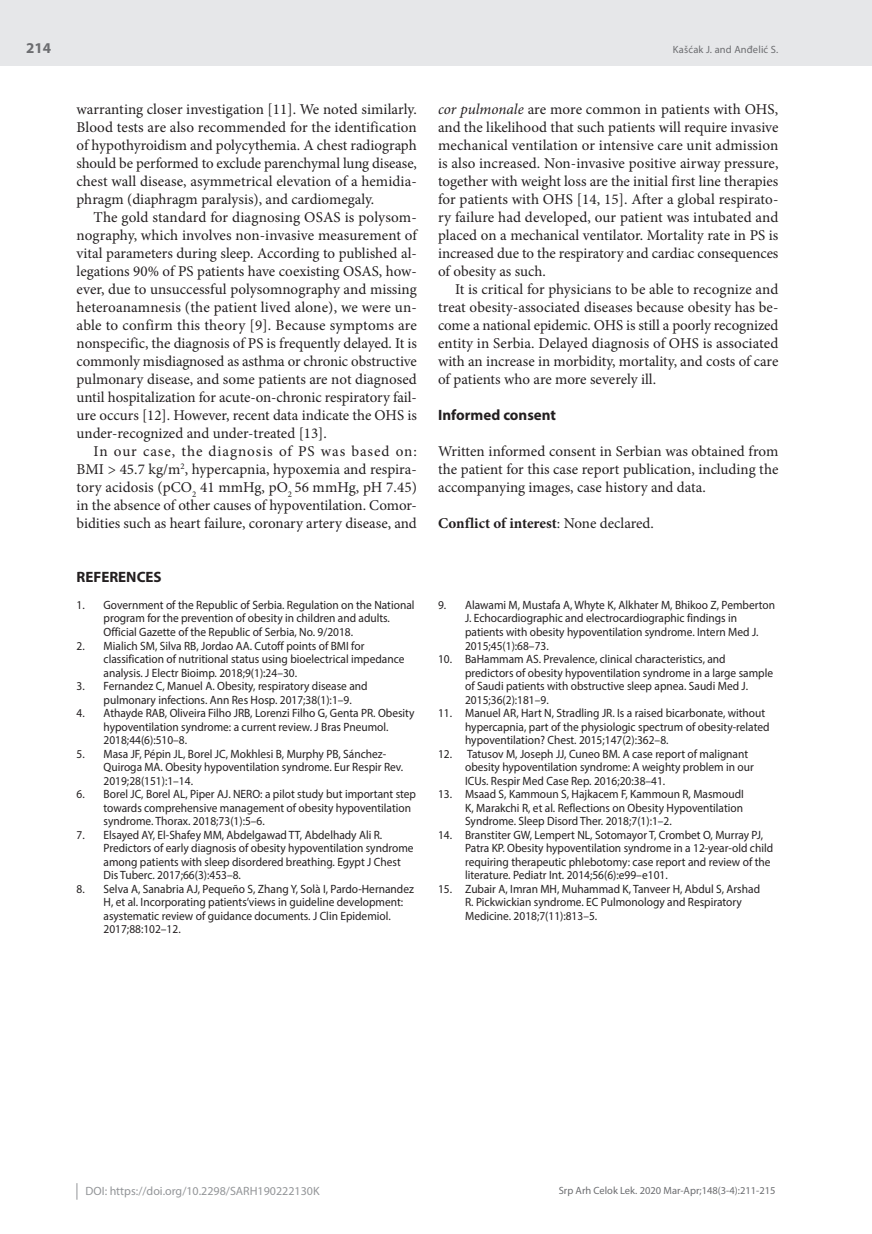
<style>
.page{position:relative;width:872px;height:1234px;background:#fff}
.page>*{position:absolute;margin:0;border:0;box-sizing:border-box;transform-origin:0 0}
.t1{font:15px/18px "Minion Pro";letter-spacing:-.005em;color:#231f20;text-align:justify}
.t2{font:700 15px "Minion Pro";color:#231f20}
.t3{font:700 15px "Myriad Pro";color:#231f20}
.t4{font:700 15px "Myriad Pro";color:#6c6d70}
.t5{font:12px/13.5px "Myriad Pro";color:#231f20;scale:.95 1}
.t6{font:12px "Myriad Pro";color:#939598}
.t7{font:10.5px "Myriad Pro";color:#6c6d70}
.s1{font-style:italic}
.s2{font-weight:400}
</style>
<div class="page">
<div style="left:0;top:0;width:872px;height:66px;background:#e6e7e9"></div>
<svg style="left:77px;top:1183px;width:1px;height:16px"></svg>
<p class="t4" style="left:26px;top:38px;width:26px">214</p>
<p class="t1" style="left:77px;top:100px;width:342px">warranting closer investigation [11]. We noted similarly.<br>Blood tests are also recommended for the identification of hypothyroidism and polycythemia. A chest radiograph should be performed to exclude parenchymal lung disease, chest wall disease, asymmetrical elevation of a hemidia&shy;phragm (diaphragm paralysis), and cardiomegaly.</p>
<p class="t1" style="left:77px;top:208px;width:342px;text-indent:17px">The gold standard for diagnosing OSAS is polysom&shy;nography, which involves non-invasive measurement of vital parameters during sleep. According to published al&shy;legations 90% of PS patients have coexisting OSAS, how&shy;ever, due to unsuccessful polysomnography and missing heteroanamnesis (the patient lived alone), we were un&shy;able to confirm this theory [9]. Because symptoms are nonspecific, the diagnosis of PS is frequently delayed. It is commonly misdiagnosed as asthma or chronic obstructive pulmonary disease, and some patients are not diagnosed until hospitalization for acute-on-chronic respiratory fail&shy;ure occurs [12]. However, recent data indicate the OHS is under-recognized and under-treated [13].</p>
<p class="t1" style="left:77px;top:442px;width:342px;text-indent:17px">In our case, the diagnosis of PS was based on:<br>BMI &gt; 45.7 kg/m<sup>2</sup>, hypercapnia, hypoxemia and respira&shy;tory acidosis (pCO<sub>2</sub> 41 mmHg, pO<sub>2</sub> 56 mmHg, pH 7.45) in the absence of other causes of hypoventilation. Comor&shy;bidities such as heart failure, coronary artery disease, and</p>
<p class="t3" style="left:77px;top:567px;width:87px">REFERENCES</p>
<p class="t5" style="left:104px;top:598px;width:329px;text-indent:-27px">1. Government of the Republic of Serbia. Regulation on the National program for the prevention of obesity in children and adults.<br>Official Gazette of the Republic of Serbia, No. 9/2018.</p>
<p class="t5" style="left:104px;top:638px;width:318px;text-indent:-27px">2. Mialich SM, Silva RB, Jordao AA. Cutoff points of BMI for classification of nutritional status using bioelectrical impedance analysis. J Electr Bioimp. 2018;9(1):24–30.</p>
<p class="t5" style="left:104px;top:679px;width:279px;text-indent:-27px">3. Fernandez C, Manuel A. Obesity, respiratory disease and pulmonary infections. Ann Res Hosp. 2017;38(1):1–9.</p>
<p class="t5" style="left:104px;top:706px;width:329px;text-indent:-27px">4. Athayde RAB, Oliveira Filho JRB, Lorenzi Filho G, Genta PR. Obesity hypoventilation syndrome: a current review. J Bras Pneumol.<br>2018;44(6):510–8.</p>
<p class="t5" style="left:104px;top:746px;width:317px;text-indent:-27px">5. Masa JF, Pépin JL, Borel JC, Mokhlesi B, Murphy PB, Sánchez-<br>Quiroga MA. Obesity hypoventilation syndrome. Eur Respir Rev.<br>2019;28(151):1–14.</p>
<p class="t5" style="left:104px;top:787px;width:330px;text-indent:-27px">6. Borel JC, Borel AL, Piper AJ. NERO: a pilot study but important step towards comprehensive management of obesity hypoventilation syndrome. Thorax. 2018;73(1):5–6.</p>
<p class="t5" style="left:104px;top:827px;width:328px;text-indent:-27px">7. Elsayed AY, El-Shafey MM, Abdelgawad TT, Abdelhady Ali R.<br>Predictors of early diagnosis of obesity hypoventilation syndrome among patients with sleep disordered breathing. Egypt J Chest Dis Tuberc. 2017;66(3):453–8.</p>
<p class="t5" style="left:104px;top:881px;width:328px;text-indent:-27px">8. Selva A, Sanabria AJ, Pequeño S, Zhang Y, Solà I, Pardo-Hernandez H, et al. Incorporating patients’views in guideline development: asystematic review of guidance documents. J Clin Epidemiol.<br>2017;88:102–12.</p>
<p class="t7" style="left:673px;top:43px;width:107px">Kašćak J. and Anđelić S.</p>
<p class="t1" style="left:438px;top:100px;width:342px"><span class="s1">cor pulmonale</span> are more common in patients with OHS, and the likelihood that such patients will require invasive mechanical ventilation or intensive care unit admission is also increased. Non-invasive positive airway pressure, together with weight loss are the initial first line therapies for patients with OHS [14, 15]. After a global respirato&shy;ry failure had developed, our patient was intubated and placed on a mechanical ventilator. Mortality rate in PS is increased due to the respiratory and cardiac consequences of obesity as such.</p>
<p class="t1" style="left:438px;top:280px;width:342px;text-indent:17px">It is critical for physicians to be able to recognize and treat obesity-associated diseases because obesity has be&shy;come a national epidemic. OHS is still a poorly recognized entity in Serbia. Delayed diagnosis of OHS is associated with an increase in morbidity, mortality, and costs of care of patients who are more severely ill.</p>
<p class="t3" style="left:438px;top:405px;width:119px">Informed consent</p>
<p class="t1" style="left:438px;top:442px;width:342px">Written informed consent in Serbian was obtained from the patient for this case report publication, including the accompanying images, case history and data.</p>
<p class="t2" style="left:438px;top:512px;width:217px">Conflict of interest<span class="s2">: None declared.</span></p>
<p class="t5" style="left:465px;top:598px;width:328px;text-indent:-27px">9. Alawami M, Mustafa A, Whyte K, Alkhater M, Bhikoo Z, Pemberton J. Echocardiographic and electrocardiographic findings in patients with obesity hypoventilation syndrome. Intern Med J.<br>2015;45(1):68–73.</p>
<p class="t5" style="left:465px;top:652px;width:326px;text-indent:-27px">10. BaHammam AS. Prevalence, clinical characteristics, and predictors of obesity hypoventilation syndrome in a large sample of Saudi patients with obstructive sleep apnea. Saudi Med J.<br>2015;36(2):181–9.</p>
<p class="t5" style="left:465px;top:706px;width:322px;text-indent:-27px">11. Manuel AR, Hart N, Stradling JR. Is a raised bicarbonate, without hypercapnia, part of the physiologic spectrum of obesity-related hypoventilation? Chest. 2015;147(2):362–8.</p>
<p class="t5" style="left:465px;top:746px;width:305px;text-indent:-27px">12. Tatusov M, Joseph JJ, Cuneo BM. A case report of malignant obesity hypoventilation syndrome: A weighty problem in our<br>ICUs. Respir Med Case Rep. 2016;20:38–41.</p>
<p class="t5" style="left:465px;top:787px;width:295px;text-align:justify;text-indent:-27px">13. Msaad S, Kammoun S, Hajkacem F, Kammoun R, MasmoudI K, Marakchi R, et al. Reflections on Obesity Hypoventilation Syndrome. Sleep Disord Ther. 2018;7(1):1–2.</p>
<p class="t5" style="left:465px;top:827px;width:326px;text-indent:-27px">14. Branstiter GW, Lempert NL, Sotomayor T, Crombet O, Murray PJ, Patra KP. Obesity hypoventilation syndrome in a 12-year-old child requiring therapeutic phlebotomy: case report and review of the literature. Pediatr Int. 2014;56(6):e99–e101.</p>
<p class="t5" style="left:465px;top:881px;width:312px;text-indent:-27px">15. Zubair A, Imran MH, Muhammad K, Tanveer H, Abdul S, Arshad<br>R. Pickwickian syndrome. EC Pulmonology and Respiratory<br>Medicine. 2018;7(11):813–5.</p>
<p class="t6" style="left:86px;top:1183px;width:235px">DOI: https://doi.org/10.2298/SARH190222130K</p>
<p class="t7" style="left:559px;top:1184px;width:218px">Srp Arh Celok Lek. 2020 Mar-Apr;148(3-4):211-215</p>
</div>
